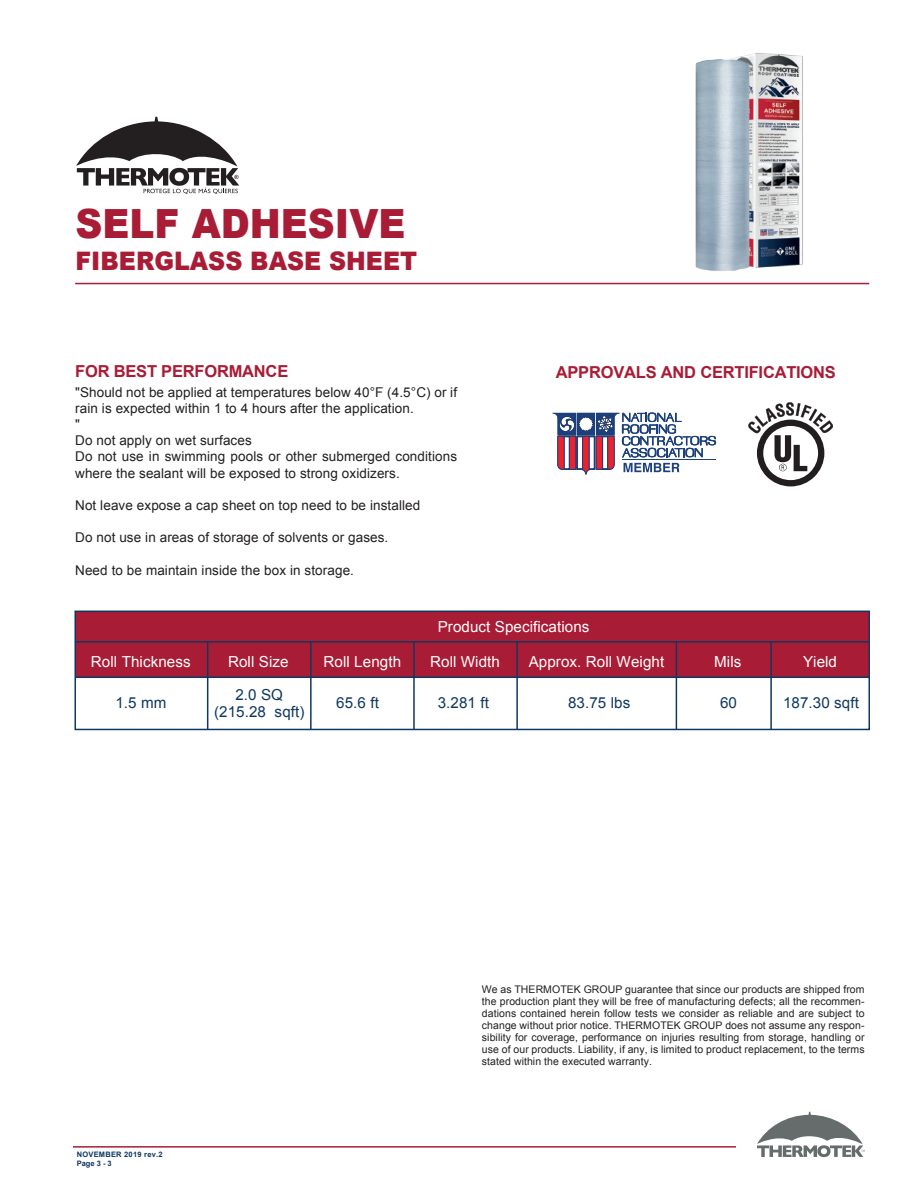
<style>
.page{position:relative;width:918px;height:1188px;background:#fff}
.page>*{position:absolute;margin:0;border:0;box-sizing:border-box;transform-origin:0 0}
.t1{font:900 40.2px "Arial";color:#a91c35;scale:.93 1}
.t2{font:900 25.5px "Arial";color:#a91c35;scale:.93 1}
.t3{font:700 16.5px "Arial";letter-spacing:-.015em;color:#a91c35}
.t4{font:15.15px "Arial";letter-spacing:.005em;color:#fff}
.t5{font:15.15px/17.4px "Arial";letter-spacing:.005em;color:#0f3860;text-align:center}
.t6{font:13.5px/16.2px "Arial";letter-spacing:.005em;color:#231f20}
.t7{font:10.5px/12px "Arial";letter-spacing:.005em;color:#231f20;text-align:justify}
.t8{font:700 7.5px/9px "Arial";letter-spacing:.03em;color:#0f3860}
</style>
<div class="page">
<img style="left:695px;top:53px;width:108px;height:218px">
<hr style="left:75px;top:283px;width:794px;height:1px;background:#a91c35">
<svg style="left:76px;top:117px;width:163px;height:77px"></svg>
<hr style="left:73px;top:1146px;width:663px;height:2px;background:#a91c35">
<svg style="left:757px;top:1112px;width:108px;height:45px"></svg>
<div style="left:75px;top:611px;width:794px;height:66px;background:#a91c35"></div>
<div style="left:75px;top:611px;width:795px;height:119px;border:2px solid #0f3860"></div>
<hr style="left:207px;top:642px;width:1px;height:87px;background:#0f3860">
<hr style="left:310px;top:642px;width:2px;height:87px;background:#0f3860">
<hr style="left:413px;top:642px;width:2px;height:87px;background:#0f3860">
<hr style="left:516px;top:642px;width:2px;height:87px;background:#0f3860">
<hr style="left:676px;top:642px;width:1px;height:87px;background:#0f3860">
<hr style="left:770px;top:642px;width:2px;height:87px;background:#0f3860">
<hr style="left:75px;top:677px;width:794px;height:1px;background:#0f3860">
<hr style="left:75px;top:641px;width:794px;height:2px;background:#0f3860">
<svg style="left:553px;top:412px;width:163px;height:63px"></svg>
<svg style="left:748px;top:402px;width:85px;height:84px"></svg>
<h1 class="t1" style="left:76px;top:194px;width:356px">SELF ADHESIVE</h1>
<h2 class="t2" style="left:76px;top:243px;width:369px">FIBERGLASS BASE SHEET</h2>
<h3 class="t3" style="left:75px;top:361px;width:215px">FOR BEST PERFORMANCE</h3>
<h3 class="t3" style="left:556px;top:361px;width:282px">APPROVALS AND CERTIFICATIONS</h3>
<p class="t6" style="left:75px;top:384px;width:383px">"Should not be applied at temperatures below 40°F (4.5°C) or if rain is expected within 1 to 4 hours after the application.<br>"<br>Do not apply on wet surfaces<br>Do not use in swimming pools or other submerged conditions where the sealant will be exposed to strong oxidizers.</p>
<p class="t6" style="left:75px;top:497px;width:347px">Not leave expose a cap sheet on top need to be installed</p>
<p class="t6" style="left:75px;top:530px;width:315px">Do not use in areas of storage of solvents or gases.</p>
<p class="t6" style="left:75px;top:562px;width:280px">Need to be maintain inside the box in storage.</p>
<h3 class="t4" style="left:438px;top:617px;width:153px">Product Specifications</h3>
<h3 class="t4" style="left:228px;top:652px;width:62px">Roll Size</h3>
<h3 class="t4" style="left:91px;top:652px;width:101px">Roll Thickness</h3>
<h3 class="t4" style="left:324px;top:652px;width:79px">Roll Length</h3>
<h3 class="t4" style="left:430px;top:652px;width:71px">Roll Width</h3>
<h3 class="t4" style="left:529px;top:652px;width:137px">Approx. Roll Weight</h3>
<h3 class="t4" style="left:714px;top:652px;width:29px">Mils</h3>
<h3 class="t4" style="left:803px;top:652px;width:36px">Yield</h3>
<h3 class="t5" style="left:214px;top:686px;width:92px">2.0 SQ (215.28 sqft)</h3>
<h3 class="t5" style="left:115px;top:695px;width:53px">1.5 mm</h3>
<h3 class="t5" style="left:336px;top:695px;width:44px">65.6 ft</h3>
<h3 class="t5" style="left:438px;top:695px;width:53px">3.281 ft</h3>
<h3 class="t5" style="left:568px;top:695px;width:64px">83.75 lbs</h3>
<h3 class="t5" style="left:720px;top:694px;width:18px">60</h3>
<h3 class="t5" style="left:783px;top:695px;width:77px">187.30 sqft</h3>
<p class="t8" style="left:77px;top:1150px;width:87px">NOVEMBER 2019 rev.2<br>Page 3 - 3</p>
<p class="t7" style="left:482px;top:983px;width:384px">We as THERMOTEK GROUP guarantee that since our products are shipped from the production plant they will be free of manufacturing defects; all the recommen&shy;dations contained herein follow tests we consider as reliable and are subject to change without prior notice. THERMOTEK GROUP does not assume any respon&shy;sibility for coverage, performance on injuries resulting from storage, handling or use of our products. Liability, if any, is limited to product replacement, to the terms stated within the executed warranty.</p>
</div>
